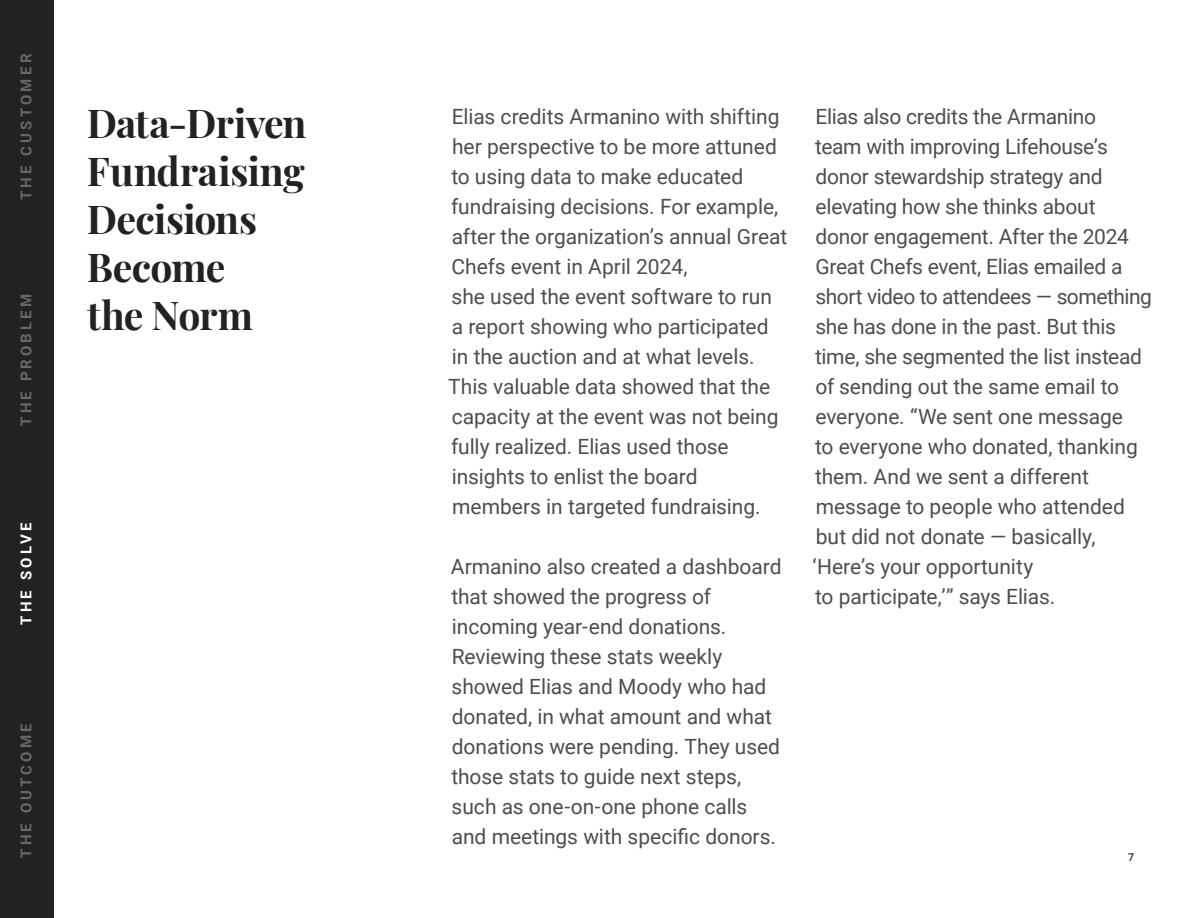
<style>
.page{position:relative;width:1188px;height:918px;background:#fff}
.page>*{position:absolute;margin:0;border:0;box-sizing:border-box;transform-origin:0 0}
.t1{font:39px/48px "Playfair Display";letter-spacing:-.015em;color:#222}
.t2{font:21px/30px "Roboto";letter-spacing:-.005em;color:#4e4e4e}
.t3{font:700 15px "Roboto";letter-spacing:.215em;color:#666766}
.t4{font:700 15px "Roboto";letter-spacing:.21em;color:#fff}
.t5{font:10.5px "Roboto";color:#404040}
</style>
<div class="page">
<div style="left:0;top:0;width:54px;height:918px;background:#222"></div>
<p class="t3" style="left:16px;top:200px;width:148px;rotate:-90deg">THE CUSTOMER</p>
<p class="t3" style="left:16px;top:426px;width:134px;rotate:-90deg">THE PROBLEM</p>
<p class="t4" style="left:16px;top:625px;width:104px;rotate:-90deg">THE SOLVE</p>
<p class="t3" style="left:16px;top:858px;width:136px;rotate:-90deg">THE OUTCOME</p>
<h1 class="t1" style="left:87px;top:96px;width:221px">Data-Driven<br>Fundraising<br>Decisions<br>Become<br>the Norm</h1>
<p class="t2" style="left:448px;top:101px;width:341px">Elias credits Armanino with shifting her perspective to be more attuned to using data to make educated fundraising decisions. For example, after the organization’s annual Great Chefs event in April 2024,<br>she used the event software to run<br>a report showing who participated<br>in the auction and at what levels.<br>This valuable data showed that the capacity at the event was not being fully realized. Elias used those insights to enlist the board members in targeted fundraising.</p>
<p class="t2" style="left:451px;top:551px;width:332px">Armanino also created a dashboard that showed the progress of incoming year-end donations.<br>Reviewing these stats weekly showed Elias and Moody who had donated, in what amount and what donations were pending. They used those stats to guide next steps, such as one-on-one phone calls and meetings with specific donors.</p>
<p class="t2" style="left:813px;top:101px;width:341px">Elias also credits the Armanino<br>team with improving Lifehouse’s donor stewardship strategy and elevating how she thinks about<br>donor engagement. After the 2024<br>Great Chefs event, Elias emailed a short video to attendees — something she has done in the past. But this time, she segmented the list instead of sending out the same email to everyone. “We sent one message<br>to everyone who donated, thanking them. And we sent a different message to people who attended but did not donate — basically, ‘Here’s your opportunity<br>to participate,’” says Elias.</p>
<p class="t5" style="left:1128px;top:850px;width:7px">7</p>
</div>
